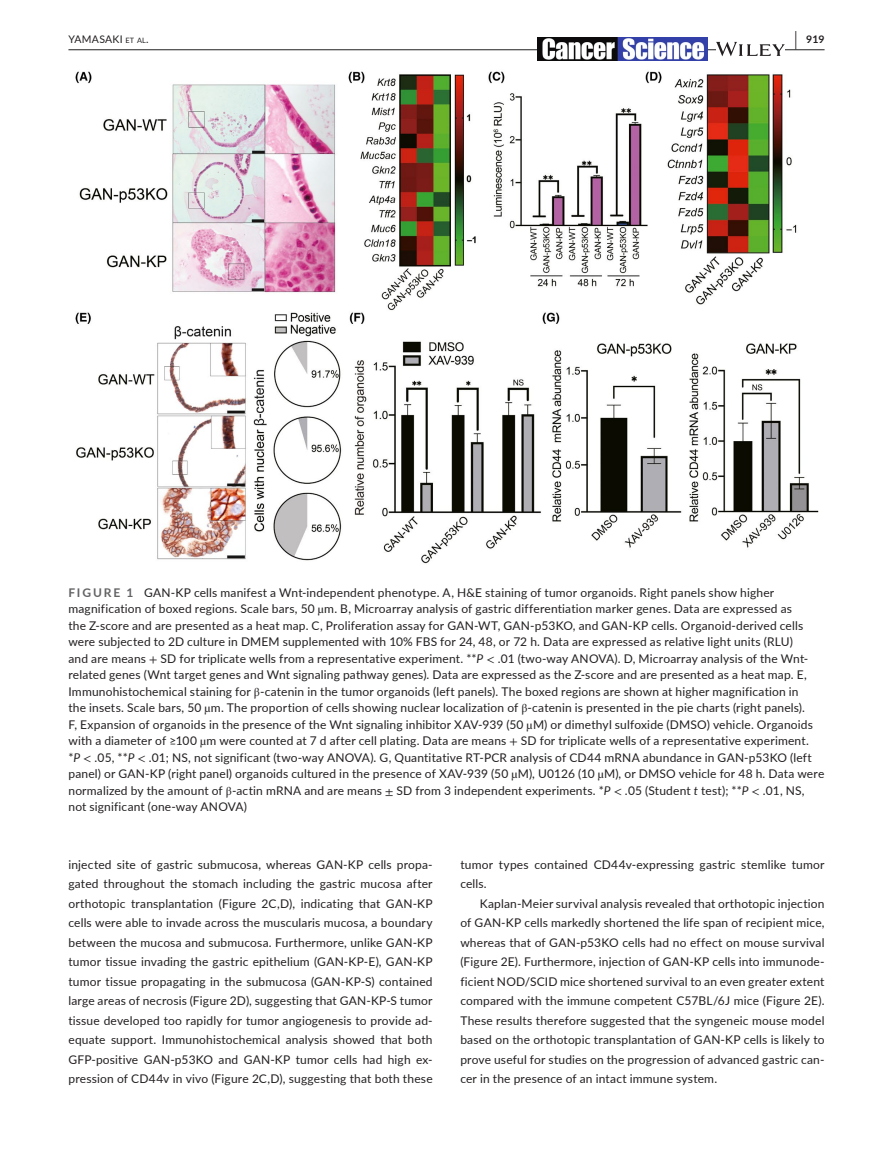
<style>
.page{position:relative;width:893px;height:1174px;background:#fff}
.page>*{position:absolute;margin:0;border:0;box-sizing:border-box;transform-origin:0 0}
.t1{font:12px/19.5px "Lato";letter-spacing:.015em;color:#231f20;text-align:justify}
.t2{font:10.5px "Lato";letter-spacing:.025em;color:#231f20}
.t3{font:700 10.5px "Lato";color:#231f20}
.s1{font-size:7.35px}
.s2{font-size:19.5px}
.s3{font-weight:700;color:#636366}
.s4{font-family:"STIX"}
.s5{font-style:italic}
</style>
<div class="page">
<hr style="left:68px;top:49px;width:756px;height:1px;background:#231f20">
<img style="left:537px;top:37px;width:171px;height:24px">
<svg style="left:716px;top:42px;width:69px;height:14px"></svg>
<img style="left:75px;top:71px;width:744px;height:493px">
<p class="t2" style="left:68px;top:31px;width:82px">YAMASAKI <span class="s1">et al</span>.</p>
<p class="t3" style="left:795px;top:31px;width:31px"><span class="s2">|</span> 919</p>
<p class="t1" style="left:68px;top:583px;width:757px;line-height:16.5px;text-align:left"><span class="s3">FIGURE 1</span> GAN-KP cells manifest a Wnt-independent phenotype. A, H&amp;E staining of tumor organoids. Right panels show higher magnification of boxed regions. Scale bars, 50 <span class="s4">µ</span>m. B, Microarray analysis of gastric differentiation marker genes. Data are expressed as<br>the Z-score and are presented as a heat map. C, Proliferation assay for GAN-WT, GAN-p53KO, and GAN-KP cells. Organoid-derived cells were subjected to 2D culture in DMEM supplemented with 10% FBS for 24, 48, or 72 h. Data are expressed as relative light units (RLU)<br>and are means <span class="s4">+</span> SD for triplicate wells from a representative experiment. **<span class="s5">P</span> <span class="s4">&lt;</span> .01 (two-way ANOVA). D, Microarray analysis of the Wnt&shy;related genes (Wnt target genes and Wnt signaling pathway genes). Data are expressed as the Z-score and are presented as a heat map. E, Immunohistochemical staining for <span class="s4">β</span>-catenin in the tumor organoids (left panels). The boxed regions are shown at higher magnification in<br>the insets. Scale bars, 50 <span class="s4">µ</span>m. The proportion of cells showing nuclear localization of <span class="s4">β</span>-catenin is presented in the pie charts (right panels).<br>F, Expansion of organoids in the presence of the Wnt signaling inhibitor XAV-939 (50 <span class="s4">µ</span>M) or dimethyl sulfoxide (DMSO) vehicle. Organoids with a diameter of ≥100 <span class="s4">µ</span>m were counted at 7 d after cell plating. Data are means <span class="s4">+</span> SD for triplicate wells of a representative experiment.<br>*<span class="s5">P</span> <span class="s4">&lt;</span> .05, **<span class="s5">P</span> <span class="s4">&lt;</span> .01; NS, not significant (two-way ANOVA). G, Quantitative RT-PCR analysis of CD44 mRNA abundance in GAN-p53KO (left panel) or GAN-KP (right panel) organoids cultured in the presence of XAV-939 (50 <span class="s4">µ</span>M), U0126 (10 <span class="s4">µ</span>M), or DMSO vehicle for 48 h. Data were normalized by the amount of <span class="s4">β</span>-actin mRNA and are means <span class="s4">±</span> SD from 3 independent experiments. *<span class="s5">P</span> <span class="s4">&lt;</span> .05 (Student <span class="s5">t</span> test); **<span class="s5">P</span> <span class="s4">&lt;</span> .01, NS, not significant (one-way ANOVA)</p>
<p class="t1" style="left:68px;top:854px;width:366px">injected site of gastric submucosa, whereas GAN-KP cells propa&shy;gated throughout the stomach including the gastric mucosa after orthotopic transplantation (Figure 2C,D), indicating that GAN-KP cells were able to invade across the muscularis mucosa, a boundary between the mucosa and submucosa. Furthermore, unlike GAN-KP tumor tissue invading the gastric epithelium (GAN-KP-E), GAN-KP tumor tissue propagating in the submucosa (GAN-KP-S) contained large areas of necrosis (Figure 2D), suggesting that GAN-KP-S tumor tissue developed too rapidly for tumor angiogenesis to provide ad&shy;equate support. Immunohistochemical analysis showed that both GFP-positive GAN-p53KO and GAN-KP tumor cells had high ex&shy;pression of CD44v in vivo (Figure 2C,D), suggesting that both these</p>
<p class="t1" style="left:460px;top:854px;width:366px">tumor types contained CD44v-expressing gastric stemlike tumor cells.</p>
<p class="t1" style="left:460px;top:893px;width:366px;text-indent:20px">Kaplan-Meier survival analysis revealed that orthotopic injection of GAN-KP cells markedly shortened the life span of recipient mice, whereas that of GAN-p53KO cells had no effect on mouse survival (Figure 2E). Furthermore, injection of GAN-KP cells into immunode&shy;ficient NOD/SCID mice shortened survival to an even greater extent compared with the immune competent C57BL/6J mice (Figure 2E).<br>These results therefore suggested that the syngeneic mouse model based on the orthotopic transplantation of GAN-KP cells is likely to prove useful for studies on the progression of advanced gastric can&shy;cer in the presence of an intact immune system.</p>
</div>
